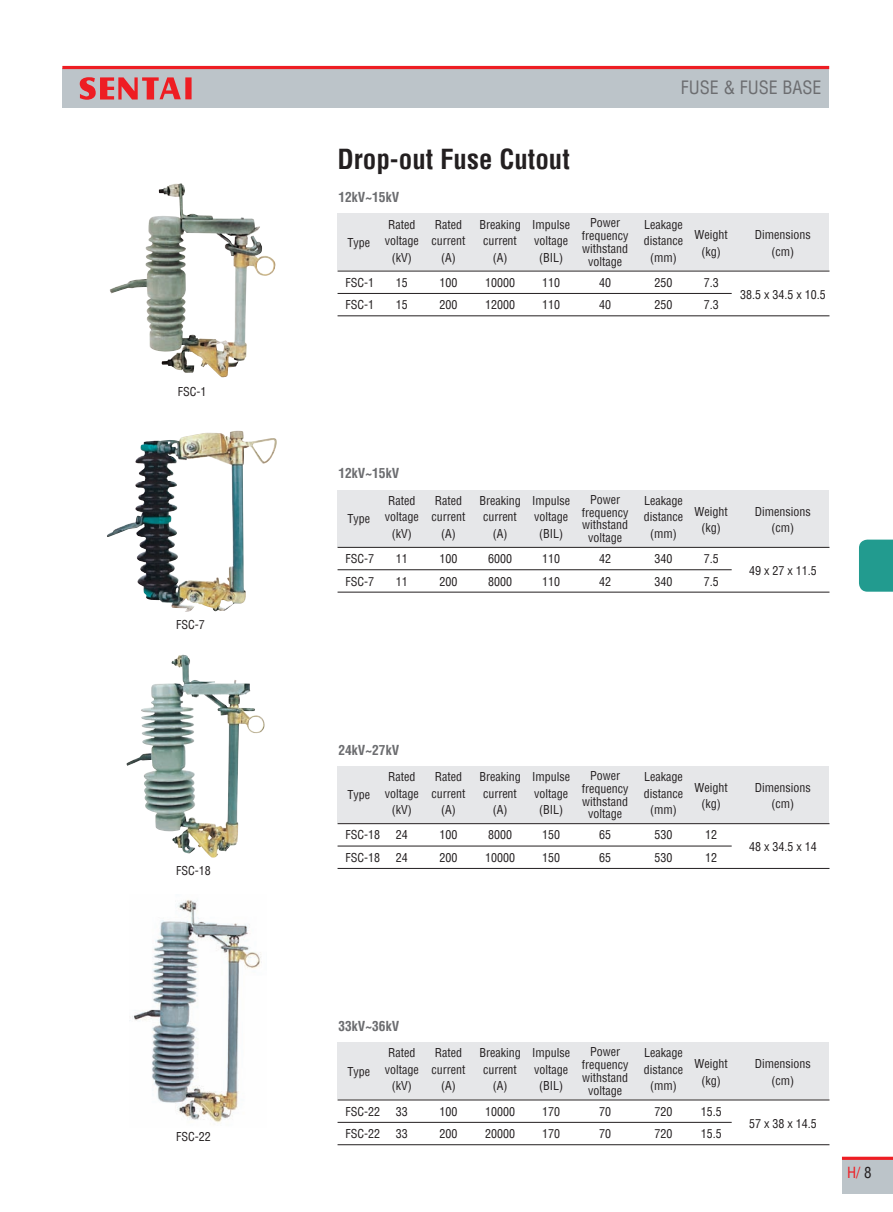
<style>
.page{position:relative;width:893px;height:1212px;background:#fff}
.page>*{position:absolute;margin:0;border:0;box-sizing:border-box;transform-origin:0 0}
.大标题{font:700 condensed 27px "Helvetica";color:#231f20}
.t1{font:condensed 18px "Helvetica";color:#6c6d70}
.t2{font:condensed 15px "Helvetica";color:#ee1d23}
.小标题{font:700 condensed 13.5px "Helvetica";color:#6c6d70}
.表格头{font:condensed 12px/16.5px "Helvetica";color:#231f20;text-align:center}
.型号{font:condensed 12px "Helvetica";color:#231f20}
.s1{color:#231f20}
</style>
<div class="page">
<div style="left:62px;top:68px;width:767px;height:40px;background:#bcc4c9"></div>
<hr style="left:62px;top:66px;width:767px;height:3px;background:#ee1d23">
<svg style="left:80px;top:77px;width:112px;height:23px"></svg>
<div style="left:842px;top:1159px;width:51px;height:34px;background:#bcc4c9"></div>
<hr style="left:842px;top:1157px;width:51px;height:3px;background:#ee1d23">
<div style="left:859px;top:540px;width:34px;height:52px;background:#229b8f"></div>
<img style="left:126px;top:654px;width:139px;height:204px">
<div style="left:337px;top:214px;width:492px;height:56px;background:#e6e7e9"></div>
<hr style="left:338px;top:271px;width:491px;height:1px;background:#231f20">
<hr style="left:338px;top:293px;width:394px;height:1px;background:#231f20">
<hr style="left:338px;top:315px;width:491px;height:1px;background:#231f20">
<div style="left:337px;top:490px;width:492px;height:56px;background:#e6e7e9"></div>
<hr style="left:338px;top:547px;width:491px;height:1px;background:#231f20">
<hr style="left:338px;top:569px;width:394px;height:1px;background:#231f20">
<hr style="left:338px;top:592px;width:491px;height:1px;background:#231f20">
<img style="left:110px;top:183px;width:166px;height:194px">
<img style="left:107px;top:430px;width:170px;height:182px">
<div style="left:337px;top:766px;width:492px;height:57px;background:#e6e7e9"></div>
<hr style="left:338px;top:823px;width:491px;height:1px;background:#231f20">
<hr style="left:338px;top:846px;width:394px;height:1px;background:#231f20">
<hr style="left:338px;top:868px;width:491px;height:1px;background:#231f20">
<div style="left:337px;top:1042px;width:492px;height:57px;background:#e6e7e9"></div>
<hr style="left:338px;top:1099px;width:491px;height:1px;background:#231f20">
<hr style="left:338px;top:1122px;width:394px;height:1px;background:#231f20">
<hr style="left:338px;top:1144px;width:491px;height:1px;background:#231f20">
<img style="left:129px;top:899px;width:133px;height:224px">
<p class="型号" style="left:178px;top:384px;width:30px">FSC-1</p>
<p class="型号" style="left:176px;top:617px;width:30px">FSC-7</p>
<p class="型号" style="left:176px;top:863px;width:36px">FSC-18</p>
<p class="型号" style="left:176px;top:1129px;width:36px">FSC-22</p>
<p class="大标题" style="left:337px;top:142px;width:234px">Drop-out Fuse Cutout</p>
<p class="小标题" style="left:338px;top:188px;width:62px">12kV~15kV</p>
<h2 class="t1" style="left:681px;top:76px;width:142px">FUSE &amp; FUSE BASE</h2>
<p class="表格头" style="left:347px;top:234px;width:24px">Type</p>
<p class="表格头" style="left:345px;top:274px;width:30px">FSC-1</p>
<p class="表格头" style="left:345px;top:296px;width:30px">FSC-1</p>
<p class="表格头" style="left:388px;top:216px;width:29px">Rated</p>
<p class="表格头" style="left:385px;top:232px;width:35px">voltage</p>
<p class="表格头" style="left:392px;top:249px;width:21px">(kV)</p>
<p class="表格头" style="left:396px;top:274px;width:13px">15</p>
<p class="表格头" style="left:396px;top:296px;width:13px">15</p>
<p class="表格头" style="left:435px;top:216px;width:29px">Rated</p>
<p class="表格头" style="left:432px;top:232px;width:35px">current</p>
<p class="表格头" style="left:441px;top:249px;width:16px">(A)</p>
<p class="表格头" style="left:440px;top:274px;width:19px">100</p>
<p class="表格头" style="left:440px;top:296px;width:19px">200</p>
<p class="表格头" style="left:479px;top:216px;width:43px">Breaking current (A)</p>
<p class="表格头" style="left:532px;top:216px;width:39px">Impulse voltage (BIL)</p>
<p class="表格头" style="left:582px;top:217px;width:48px;line-height:12.8px">Power frequency withstand voltage</p>
<p class="表格头" style="left:644px;top:216px;width:41px">Leakage distance (mm)</p>
<p class="表格头" style="left:694px;top:226px;width:35px">Weight (kg)</p>
<p class="表格头" style="left:704px;top:274px;width:16px">7.3</p>
<p class="表格头" style="left:704px;top:296px;width:16px">7.3</p>
<p class="表格头" style="left:485px;top:274px;width:31px">10000</p>
<p class="表格头" style="left:485px;top:296px;width:31px">12000</p>
<p class="表格头" style="left:542px;top:274px;width:19px">110</p>
<p class="表格头" style="left:542px;top:296px;width:19px">110</p>
<p class="表格头" style="left:599px;top:274px;width:13px">40</p>
<p class="表格头" style="left:599px;top:296px;width:13px">40</p>
<p class="表格头" style="left:654px;top:274px;width:19px">250</p>
<p class="表格头" style="left:654px;top:296px;width:19px">250</p>
<p class="表格头" style="left:755px;top:226px;width:57px">Dimensions (cm)</p>
<p class="表格头" style="left:740px;top:286px;width:87px">38.5 x 34.5 x 10.5</p>
<p class="小标题" style="left:338px;top:465px;width:62px">12kV~15kV</p>
<p class="表格头" style="left:479px;top:492px;width:43px">Breaking current (A)</p>
<p class="表格头" style="left:532px;top:492px;width:39px">Impulse voltage (BIL)</p>
<p class="表格头" style="left:582px;top:493px;width:48px;line-height:12.8px">Power frequency withstand voltage</p>
<p class="表格头" style="left:644px;top:492px;width:41px">Leakage distance (mm)</p>
<p class="表格头" style="left:694px;top:503px;width:35px">Weight (kg)</p>
<p class="表格头" style="left:704px;top:550px;width:16px">7.5</p>
<p class="表格头" style="left:704px;top:573px;width:16px">7.5</p>
<p class="表格头" style="left:388px;top:492px;width:29px">Rated</p>
<p class="表格头" style="left:385px;top:508px;width:35px">voltage</p>
<p class="表格头" style="left:392px;top:525px;width:21px">(kV)</p>
<p class="表格头" style="left:435px;top:492px;width:29px">Rated</p>
<p class="表格头" style="left:432px;top:508px;width:35px">current</p>
<p class="表格头" style="left:441px;top:525px;width:16px">(A)</p>
<p class="表格头" style="left:347px;top:510px;width:24px">Type</p>
<p class="表格头" style="left:755px;top:503px;width:57px">Dimensions (cm)</p>
<p class="表格头" style="left:749px;top:562px;width:69px">49 x 27 x 11.5</p>
<p class="表格头" style="left:345px;top:550px;width:30px">FSC-7</p>
<p class="表格头" style="left:345px;top:573px;width:30px">FSC-7</p>
<p class="表格头" style="left:396px;top:550px;width:13px">11</p>
<p class="表格头" style="left:396px;top:573px;width:13px">11</p>
<p class="表格头" style="left:440px;top:550px;width:19px">100</p>
<p class="表格头" style="left:440px;top:573px;width:19px">200</p>
<p class="表格头" style="left:488px;top:550px;width:25px">6000</p>
<p class="表格头" style="left:488px;top:573px;width:25px">8000</p>
<p class="表格头" style="left:542px;top:550px;width:19px">110</p>
<p class="表格头" style="left:542px;top:573px;width:19px">110</p>
<p class="表格头" style="left:599px;top:550px;width:13px">42</p>
<p class="表格头" style="left:599px;top:573px;width:13px">42</p>
<p class="表格头" style="left:654px;top:550px;width:19px">340</p>
<p class="表格头" style="left:654px;top:573px;width:19px">340</p>
<p class="小标题" style="left:338px;top:741px;width:62px">24kV~27kV</p>
<p class="表格头" style="left:479px;top:768px;width:43px">Breaking current (A)</p>
<p class="表格头" style="left:532px;top:768px;width:39px">Impulse voltage (BIL)</p>
<p class="表格头" style="left:582px;top:769px;width:48px;line-height:12.8px">Power frequency withstand voltage</p>
<p class="表格头" style="left:644px;top:768px;width:41px">Leakage distance (mm)</p>
<p class="表格头" style="left:694px;top:779px;width:35px">Weight (kg)</p>
<p class="表格头" style="left:705px;top:826px;width:13px">12</p>
<p class="表格头" style="left:705px;top:849px;width:13px">12</p>
<p class="表格头" style="left:388px;top:768px;width:29px">Rated</p>
<p class="表格头" style="left:385px;top:785px;width:35px">voltage</p>
<p class="表格头" style="left:392px;top:801px;width:21px">(kV)</p>
<p class="表格头" style="left:435px;top:768px;width:29px">Rated</p>
<p class="表格头" style="left:432px;top:785px;width:35px">current</p>
<p class="表格头" style="left:441px;top:801px;width:16px">(A)</p>
<p class="表格头" style="left:347px;top:786px;width:24px">Type</p>
<p class="表格头" style="left:755px;top:779px;width:57px">Dimensions (cm)</p>
<p class="表格头" style="left:749px;top:838px;width:69px">48 x 34.5 x 14</p>
<p class="表格头" style="left:345px;top:826px;width:36px">FSC-18</p>
<p class="表格头" style="left:345px;top:849px;width:36px">FSC-18</p>
<p class="表格头" style="left:396px;top:826px;width:13px">24</p>
<p class="表格头" style="left:396px;top:849px;width:13px">24</p>
<p class="表格头" style="left:440px;top:826px;width:19px">100</p>
<p class="表格头" style="left:440px;top:849px;width:19px">200</p>
<p class="表格头" style="left:488px;top:826px;width:25px">8000</p>
<p class="表格头" style="left:485px;top:849px;width:31px">10000</p>
<p class="表格头" style="left:542px;top:826px;width:19px">150</p>
<p class="表格头" style="left:542px;top:849px;width:19px">150</p>
<p class="表格头" style="left:599px;top:826px;width:13px">65</p>
<p class="表格头" style="left:599px;top:849px;width:13px">65</p>
<p class="表格头" style="left:654px;top:826px;width:19px">530</p>
<p class="表格头" style="left:654px;top:849px;width:19px">530</p>
<p class="小标题" style="left:338px;top:1017px;width:62px">33kV~36kV</p>
<p class="表格头" style="left:479px;top:1045px;width:43px">Breaking current (A)</p>
<p class="表格头" style="left:532px;top:1045px;width:39px">Impulse voltage (BIL)</p>
<p class="表格头" style="left:582px;top:1045px;width:48px;line-height:12.8px">Power frequency withstand voltage</p>
<p class="表格头" style="left:644px;top:1045px;width:41px">Leakage distance (mm)</p>
<p class="表格头" style="left:694px;top:1055px;width:35px">Weight (kg)</p>
<p class="表格头" style="left:701px;top:1103px;width:22px">15.5</p>
<p class="表格头" style="left:701px;top:1125px;width:22px">15.5</p>
<p class="表格头" style="left:388px;top:1045px;width:29px">Rated</p>
<p class="表格头" style="left:385px;top:1061px;width:35px">voltage</p>
<p class="表格头" style="left:392px;top:1078px;width:21px">(kV)</p>
<p class="表格头" style="left:435px;top:1045px;width:29px">Rated</p>
<p class="表格头" style="left:432px;top:1061px;width:35px">current</p>
<p class="表格头" style="left:441px;top:1078px;width:16px">(A)</p>
<p class="表格头" style="left:347px;top:1063px;width:24px">Type</p>
<p class="表格头" style="left:755px;top:1055px;width:57px">Dimensions (cm)</p>
<p class="表格头" style="left:749px;top:1115px;width:69px">57 x 38 x 14.5</p>
<p class="表格头" style="left:345px;top:1103px;width:36px">FSC-22</p>
<p class="表格头" style="left:345px;top:1125px;width:36px">FSC-22</p>
<p class="表格头" style="left:396px;top:1103px;width:13px">33</p>
<p class="表格头" style="left:396px;top:1125px;width:13px">33</p>
<p class="表格头" style="left:440px;top:1103px;width:19px">100</p>
<p class="表格头" style="left:440px;top:1125px;width:19px">200</p>
<p class="表格头" style="left:485px;top:1103px;width:31px">10000</p>
<p class="表格头" style="left:485px;top:1125px;width:31px">20000</p>
<p class="表格头" style="left:542px;top:1103px;width:19px">170</p>
<p class="表格头" style="left:542px;top:1125px;width:19px">170</p>
<p class="表格头" style="left:599px;top:1103px;width:13px">70</p>
<p class="表格头" style="left:599px;top:1125px;width:13px">70</p>
<p class="表格头" style="left:654px;top:1103px;width:19px">720</p>
<p class="表格头" style="left:654px;top:1125px;width:19px">720</p>
<p class="t2" style="left:847px;top:1162px;width:26px">H/ <span class="s1">8</span></p>
</div>
